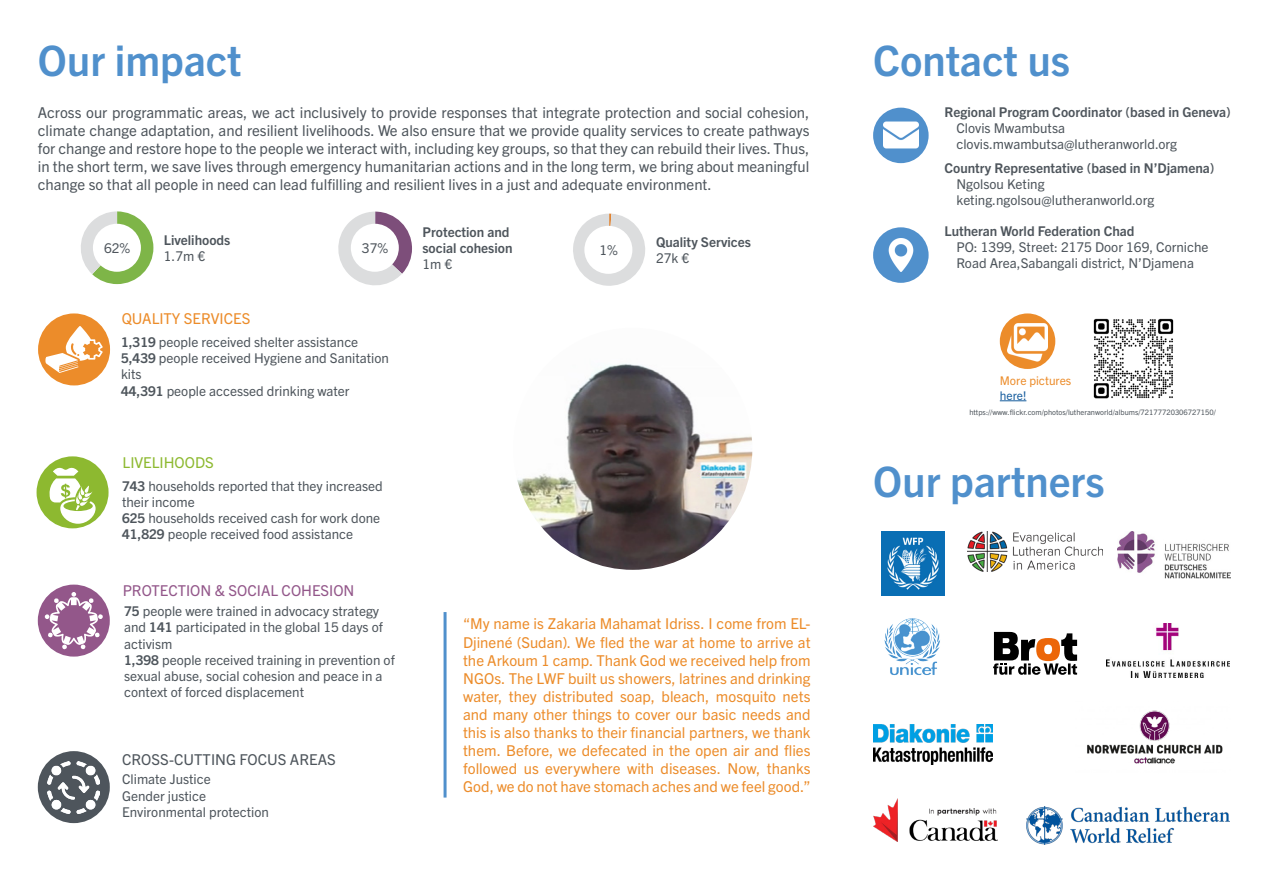
<style>
.page{position:relative;width:1263px;height:893px;background:#fff}
.page>*{position:absolute;margin:0;border:0;box-sizing:border-box;transform-origin:0 0}
.t1{font:700 42px "Trade Gothic Next LT Pro";color:#5090cc}
.t2{font:15px/18px "Trade Gothic Next LT Pro";color:#4e555c;text-align:justify}
.Bullet_points{font:15px/18px "Trade Gothic Next LT Pro";color:#ec8c2a;text-align:justify}
.title_sheme{font:15px "Trade Gothic Next LT Pro";color:#93578a}
.title_sheme-2{font:15px "Trade Gothic Next LT Pro";color:#ec8c2a}
.t3{font:15px "Trade Gothic Next LT Pro";color:#8db930}
.t4{font:13.5px/16.2px "Trade Gothic Next LT Pro";color:#4e555c}
.t5{font:700 13.5px/16.2px "Trade Gothic Next LT Pro";color:#4e555c}
.t6{font:12px "Trade Gothic Next LT Pro";color:#ec8c2a}
.t7{font:12px "Trade Gothic Next LT Pro";color:#175d9e}
.t8{font:7.5px "Trade Gothic Next LT Pro";color:#4e555c}
.s1{font-weight:700}
</style>
<div class="page">
<img style="left:873px;top:724px;width:120px;height:40px">
<svg style="left:993px;top:632px;width:84px;height:42px"></svg>
<img style="left:1118px;top:532px;width:113px;height:47px">
<img style="left:1107px;top:623px;width:122px;height:54px">
<img style="left:881px;top:532px;width:63px;height:63px">
<img style="left:884px;top:618px;width:56px;height:58px">
<img style="left:1026px;top:806px;width:203px;height:38px">
<img style="left:873px;top:798px;width:124px;height:44px">
<img style="left:1087px;top:710px;width:136px;height:54px">
<img style="left:967px;top:532px;width:136px;height:40px">
<div style="left:1000px;top:313px;width:55px;height:56px;background:#ec8c2a;border-radius:50%"></div>
<svg style="left:1000px;top:400px;width:26px;height:1px"></svg>
<img style="left:1007px;top:324px;width:41px;height:40px">
<div style="left:873px;top:227px;width:55px;height:56px;background:#5090cc;border-radius:50%"></div>
<img style="left:888px;top:239px;width:26px;height:32px">
<div style="left:873px;top:108px;width:55px;height:55px;background:#5090cc;border-radius:50%"></div>
<img style="left:883px;top:121px;width:35px;height:28px">
<img style="left:1093px;top:318px;width:81px;height:81px">
<img style="left:517px;top:363px;width:235px;height:207px">
<hr style="left:444px;top:612px;width:3px;height:185px;background:#5090cc">
<svg style="left:338px;top:212px;width:74px;height:74px"></svg>
<div style="left:38px;top:585px;width:72px;height:72px;background:#93578a;border-radius:50%"></div>
<svg style="left:45px;top:592px;width:58px;height:57px"></svg>
<svg style="left:573px;top:214px;width:72px;height:72px"></svg>
<div style="left:38px;top:313px;width:72px;height:72px;background:#ec8c2a;border-radius:50%"></div>
<svg style="left:45px;top:326px;width:58px;height:47px"></svg>
<div style="left:37px;top:456px;width:72px;height:72px;background:#8db930;border-radius:50%"></div>
<svg style="left:47px;top:467px;width:49px;height:57px"></svg>
<div style="left:584px;top:226px;width:48px;height:48px;background:#fff;border-radius:50%"></div>
<div style="left:351px;top:224px;width:48px;height:48px;background:#fff;border-radius:50%"></div>
<svg style="left:81px;top:211px;width:72px;height:73px"></svg>
<div style="left:93px;top:224px;width:48px;height:48px;background:#fff;border-radius:50%"></div>
<div style="left:38px;top:751px;width:72px;height:72px;background:#4e555c;border-radius:50%"></div>
<img style="left:48px;top:761px;width:52px;height:52px">
<p class="t1" style="left:38px;top:31px;width:205px">Our impact</p>
<p class="t2" style="left:38px;top:102px;width:773px">Across our programmatic areas, we act inclusively to provide responses that integrate protection and social cohesion, climate change adaptation, and resilient livelihoods. We also ensure that we provide quality services to create pathways for change and restore hope to the people we interact with, including key groups, so that they can rebuild their lives. Thus, in the short term, we save lives through emergency humanitarian actions and in the long term, we bring about meaningful change so that all people in need can lead fulfilling and resilient lives in a just and adequate environment.</p>
<p class="t4" style="left:104px;top:239px;width:28px">62%</p>
<p class="t5" style="left:164px;top:231px;width:68px">Livelihoods</p>
<p class="t4" style="left:164px;top:247px;width:43px">1.7m €</p>
<p class="title_sheme-2" style="left:122px;top:308px;width:130px">QUALITY SERVICES</p>
<p class="t4" style="left:362px;top:239px;width:28px">37%</p>
<p class="t4" style="left:121px;top:333px;width:239px"><span class="s1">1,319</span> people received shelter assistance</p>
<p class="t4" style="left:121px;top:349px;width:269px"><span class="s1">5,439</span> people received Hygiene and Sanitation kits</p>
<p class="t4" style="left:121px;top:382px;width:230px"><span class="s1">44,391</span> people accessed drinking water</p>
<p class="t3" style="left:123px;top:452px;width:93px">LIVELIHOODS</p>
<p class="t4" style="left:122px;top:477px;width:262px"><span class="s1">743</span> households reported that they increased their income</p>
<p class="t4" style="left:122px;top:509px;width:260px"><span class="s1">625</span> households received cash for work done</p>
<p class="t4" style="left:122px;top:525px;width:232px"><span class="s1">41,829</span> people received food assistance</p>
<p class="title_sheme" style="left:123px;top:580px;width:233px">PROTECTION &amp; SOCIAL COHESION</p>
<p class="t4" style="left:124px;top:602px;width:260px"><span class="s1">75</span> people were trained in advocacy strategy and <span class="s1">141</span> participated in the global 15 days of activism</p>
<p class="t4" style="left:124px;top:651px;width:272px"><span class="s1">1,398</span> people received training in prevention of sexual abuse, social cohesion and peace in a context of forced displacement</p>
<p class="t2" style="left:122px;top:749px;width:215px">CROSS-CUTTING FOCUS AREAS</p>
<p class="t4" style="left:122px;top:770px;width:90px">Climate Justice</p>
<p class="t4" style="left:122px;top:787px;width:85px">Gender justice</p>
<p class="t4" style="left:122px;top:803px;width:148px">Environmental protection</p>
<p class="t5" style="left:422px;top:223px;width:92px">Protection and social cohesion</p>
<p class="t4" style="left:422px;top:255px;width:31px">1m €</p>
<p class="t4" style="left:599px;top:241px;width:20px">1%</p>
<p class="t5" style="left:656px;top:233px;width:96px">Quality Services</p>
<p class="t4" style="left:656px;top:249px;width:35px">27k €</p>
<p class="Bullet_points" style="left:463px;top:614px;width:349px">“My name is Zakaria Mahamat Idriss. I come from EL-Djinené (Sudan). We fled the war at home to arrive at the Arkoum 1 camp. Thank God we received help from NGOs. The LWF built us showers, latrines and drinking water, they distributed soap, bleach, mosquito nets and many other things to cover our basic needs and this is also thanks to their financial partners, we thank them. Before, we defecated in the open air and flies followed us everywhere with diseases. Now, thanks God, we do not have stomach aches and we feel good.”</p>
<p class="t1" style="left:873px;top:31px;width:198px">Contact us</p>
<p class="t5" style="left:944px;top:103px;width:288px">Regional Program Coordinator (based in Geneva)</p>
<p class="t4" style="left:956px;top:119px;width:110px">Clovis Mwambutsa</p>
<p class="t4" style="left:956px;top:135px;width:222px">clovis.mwambutsa@lutheranworld.org</p>
<p class="t5" style="left:944px;top:159px;width:272px">Country Representative (based in N’Djamena)</p>
<p class="t4" style="left:956px;top:175px;width:90px">Ngolsou Keting</p>
<p class="t4" style="left:956px;top:191px;width:199px">keting.ngolsou@lutheranworld.org</p>
<p class="t5" style="left:944px;top:222px;width:192px">Lutheran World Federation Chad</p>
<p class="t4" style="left:956px;top:238px;width:254px">PO: 1399, Street: 2175 Door 169, Corniche<br>Road Area,Sabangali district, N’Djamena</p>
<p class="t6" style="left:1000px;top:372px;width:73px">More pictures</p>
<p class="t7" style="left:1000px;top:387px;width:28px">here!</p>
<p class="t8" style="left:969px;top:407px;width:248px">https://www.flickr.com/photos/lutheranworld/albums/72177720306727150/</p>
<p class="t1" style="left:873px;top:453px;width:233px">Our partners</p>
</div>
